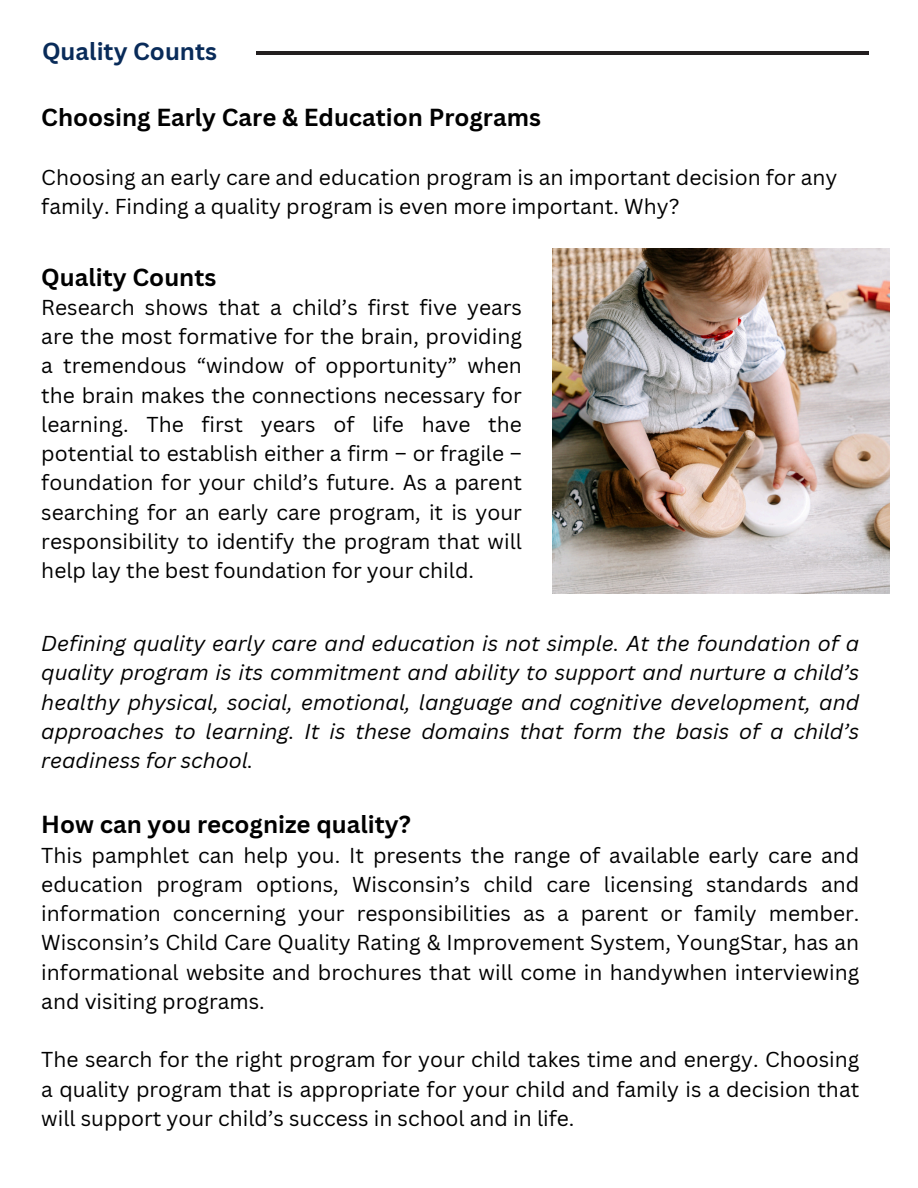
<style>
.page{position:relative;width:918px;height:1188px;background:#fff}
.page>*{position:absolute;margin:0;border:0;box-sizing:border-box;transform-origin:0 0}
.t1{font:700 24px "Canva Sans";color:#000}
.t2{font:700 24px "Canva Sans";color:#092b59}
.t3{font:21px/29.2px "Canva Sans";color:#000;text-align:justify}
.t4{font:italic 21px/29.2px "Canva Sans";color:#000;text-align:justify}
</style>
<div class="page">
<img style="left:552px;top:248px;width:338px;height:346px">
<hr style="left:257px;top:52px;width:612px;height:3px;background:#231f20">
<p class="t2" style="left:42px;top:34px;width:177px">Quality Counts</p>
<p class="t1" style="left:41px;top:100px;width:501px">Choosing Early Care &amp; Education Programs</p>
<h1 class="t3" style="left:41px;top:162px;width:798px">Choosing an early care and education program is an important decision for any family. Finding a quality program is even more important. Why?</h1>
<p class="t1" style="left:41px;top:260px;width:177px">Quality Counts</p>
<p class="t3" style="left:41px;top:292px;width:482px">Research shows that a child’s first five years are the most formative for the brain, providing a tremendous “window of opportunity” when the brain makes the connections necessary for learning. The first years of life have the potential to establish either a firm – or fragile – foundation for your child’s future. As a parent searching for an early care program, it is your responsibility to identify the program that will help lay the best foundation for your child.</p>
<p class="t4" style="left:41px;top:628px;width:819px">Defining quality early care and education is not simple. At the foundation of a quality program is its commitment and ability to support and nurture a child’s healthy physical, social, emotional, language and cognitive development, and approaches to learning. It is these domains that form the basis of a child’s readiness for school.</p>
<p class="t1" style="left:41px;top:808px;width:371px">How can you recognize quality?</p>
<p class="t3" style="left:41px;top:840px;width:819px">This pamphlet can help you. It presents the range of available early care and education program options, Wisconsin’s child care licensing standards and information concerning your responsibilities as a parent or family member.<br>Wisconsin’s Child Care Quality Rating &amp; Improvement System, YoungStar, has an informational website and brochures that will come in handywhen interviewing and visiting programs.</p>
<p class="t3" style="left:41px;top:1045px;width:819px">The search for the right program for your child takes time and energy. Choosing a quality program that is appropriate for your child and family is a decision that will support your child’s success in school and in life.</p>
</div>
